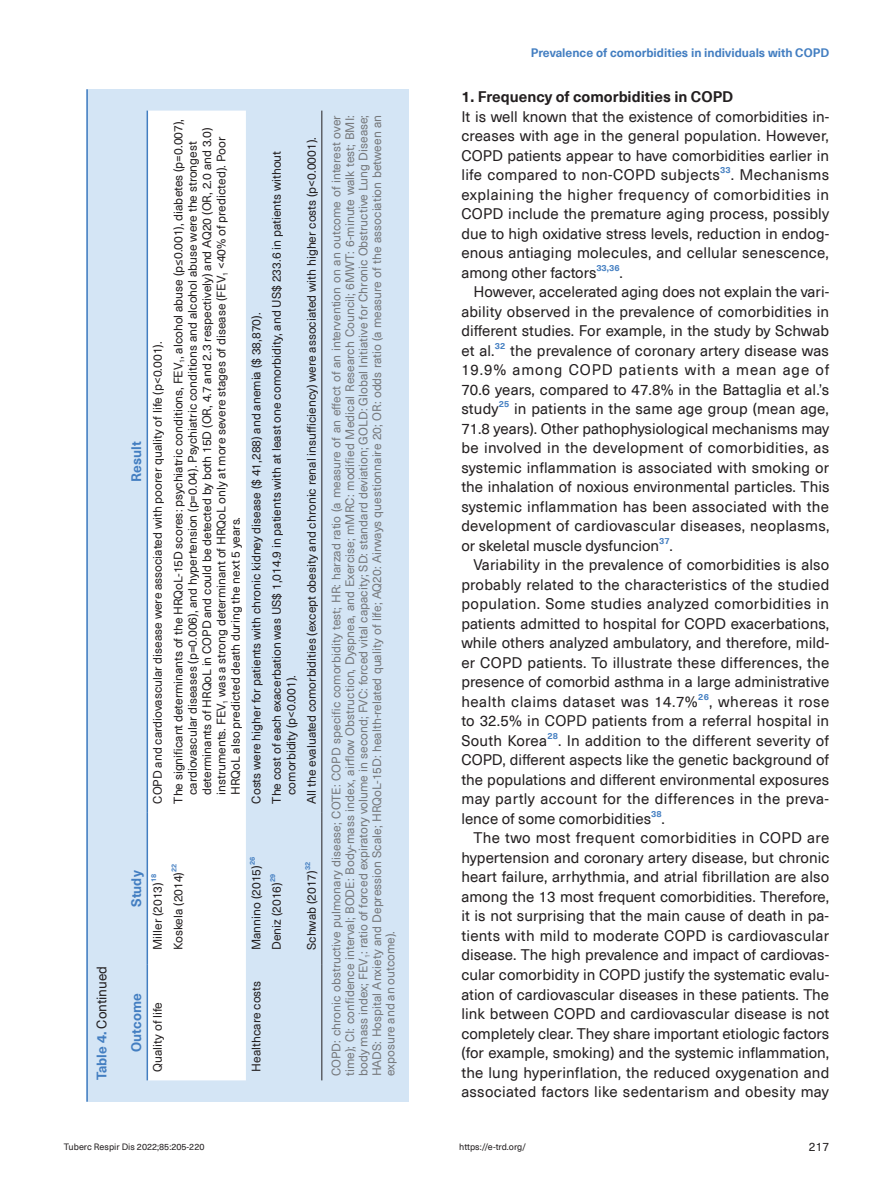
<style>
.page{position:relative;width:893px;height:1191px;background:#fff}
.page>*{position:absolute;margin:0;border:0;box-sizing:border-box;transform-origin:0 0}
.t1{font:15px/19.5px "Neue Haas Unica Pro";letter-spacing:.005em;color:#231f20;text-align:justify}
.t2{font:15px "Neue Haas Unica Pro";letter-spacing:.025em;color:#231f20}
.t3{font:700 15px "Neue Haas Unica Pro";color:#231f20}
.t4{font:15px "Neue Haas Unica Pro";letter-spacing:.03em;color:#231f20}
.t5{font:700 13.5px "Neue Haas Unica Pro";color:#437ec1}
.t6{font:13.5px "Neue Haas Unica Pro";color:#231f20}
.t7{font:12px/14.4px "Neue Haas Unica Pro";color:#231f20}
.t8{font:12px/13.5px "Neue Haas Unica Pro";color:#76787b;text-align:justify}
.t9{font:700 12px "Neue Haas Unica Pro";color:#437ec1}
.t10{font:9px "Neue Haas Unica Pro";color:#231f20}
.t11{font:700 8.7px "Neue Haas Unica Pro";letter-spacing:.01em;color:#437ec1}
.t12{font:700 7.05px "Neue Haas Unica Pro";color:#437ec1}
.s1{font-weight:700;color:#437ec1}
</style>
<div class="page">
<div style="left:86px;top:89px;width:323px;height:1012px;background:#d4e5f5"></div>
<hr style="left:86px;top:89px;width:2px;height:1012px;background:#437ec1">
<div style="left:148px;top:111px;width:98px;height:969px;background:#fff"></div>
<hr style="left:322px;top:964px;width:1px;height:116px;background:#231f20">
<hr style="left:322px;top:813px;width:1px;height:151px;background:#231f20">
<hr style="left:322px;top:111px;width:1px;height:702px;background:#231f20">
<hr style="left:147px;top:964px;width:1px;height:116px;background:#437ec1">
<hr style="left:147px;top:813px;width:1px;height:151px;background:#437ec1">
<hr style="left:147px;top:111px;width:1px;height:702px;background:#437ec1">
<p class="t6" style="left:93px;top:1080px;width:116px;rotate:-90deg"><span class="s1">Table 4.</span> Continued</p>
<p class="t5" style="left:128px;top:482px;width:42px;rotate:-90deg">Result</p>
<p class="t7" style="left:151px;top:803px;width:463px;rotate:-90deg">COPD and cardiovascular disease were associated with poorer quality of life (p&lt;0.001).</p>
<p class="t7" style="left:171px;top:795px;width:677px;text-indent:-8px;rotate:-90deg">The significant determinants of the HRQoL-15D scores: psychiatric conditions, FEV<sub>1</sub>, alcohol abuse (p≤0.001), diabetes (p=0.007), cardiovascular diseases (p=0.006), and hypertension (p=0.04). Psychiatric conditions and alcohol abuse were the strongest determinants of HRQoL in COPD and could be detected by both 15D (OR, 4.7 and 2.3 respectively) and AQ20 (OR, 2.0 and 3.0) instruments. FEV<sub>1</sub> was a strong determinant of HRQoL only at more severe stages of disease (FEV<sub>1</sub> &lt;40% of predicted). Poor HRQoL also predicted death during the next 5 years.</p>
<p class="t7" style="left:249px;top:803px;width:492px;rotate:-90deg">Costs were higher for patients with chronic kidney disease ($ 41,288) and anemia ($ 38,870).</p>
<p class="t7" style="left:270px;top:795px;width:645px;text-indent:-9px;rotate:-90deg">The cost of each exacerbation was US$ 1,014.9 in patients with at least one comorbidity, and US$ 233.6 in patients without comorbidity (p&lt;0.001).</p>
<p class="t7" style="left:305px;top:803px;width:668px;rotate:-90deg">All the evaluated comorbidities (except obesity and chronic renal insufficiency) were associated with higher costs (p&lt;0.0001).</p>
<p class="t5" style="left:128px;top:907px;width:38px;rotate:-90deg">Study</p>
<p class="t12" style="left:149px;top:882px;width:10px;rotate:-90deg">18</p>
<p class="t7" style="left:151px;top:950px;width:69px;rotate:-90deg">Miller (2013)</p>
<p class="t12" style="left:170px;top:872px;width:10px;rotate:-90deg">22</p>
<p class="t7" style="left:171px;top:950px;width:80px;rotate:-90deg">Koskela (2014)</p>
<p class="t5" style="left:128px;top:1051px;width:60px;rotate:-90deg">Outcome</p>
<p class="t7" style="left:151px;top:1071px;width:71px;rotate:-90deg">Quality of life</p>
<p class="t12" style="left:248px;top:865px;width:10px;rotate:-90deg">26</p>
<p class="t7" style="left:249px;top:950px;width:86px;rotate:-90deg">Mannino (2015)</p>
<p class="t12" style="left:268px;top:882px;width:10px;rotate:-90deg">29</p>
<p class="t7" style="left:270px;top:950px;width:69px;rotate:-90deg">Deniz (2016)</p>
<p class="t7" style="left:249px;top:1071px;width:92px;rotate:-90deg">Healthcare costs</p>
<p class="t12" style="left:303px;top:870px;width:10px;rotate:-90deg">32</p>
<p class="t7" style="left:305px;top:950px;width:81px;rotate:-90deg">Schwab (2017)</p>
<p class="t8" style="left:330px;top:1076px;width:962px;rotate:-90deg">COPD: chronic obstructive pulmonary disease; COTE: COPD specific comorbidity test; HR: harzad ratio (a measure of an effect of an intervention on an outcome of interest over time); CI: confidence interval; BODE: Body-mass index, airflow Obstruction, Dyspnea, and Exercise; mMRC: modified Medical Research Council; 6MWT: 6-minute walk test; BMI: body mass index; FEV<sub>1</sub>: ratio of forced expiratory volume in second; FVC: forced vital capacity; SD: standard deviation; GOLD: Global Initiative for Chronic Obstructive Lung Disease; HADS: Hospital Anxiety and Depression Scale; HRQoL-15D: health-related quality of life; AQ20: Airways questionnaire 20; OR: odds ratio (a measure of the association between an exposure and an outcome).</p>
<p class="t9" style="left:531px;top:45px;width:300px">Prevalence of comorbidities in individuals with COPD</p>
<p class="t3" style="left:461px;top:88px;width:273px">1. Frequency of comorbidities in COPD</p>
<p class="t1" style="left:461px;top:107px;width:369px">It is well known that the existence of comorbidities in&shy;creases with age in the general population. However, COPD patients appear to have comorbidities earlier in life compared to non-COPD subjects</p>
<p class="t11" style="left:720px;top:165px;width:12px">33</p>
<p class="t1" style="left:461px;top:165px;width:369px;text-indent:269px">. Mechanisms explaining the higher frequency of comorbidities in COPD include the premature aging process, possibly due to high oxidative stress levels, reduction in endog&shy;enous antiaging molecules, and cellular senescence, among other factors</p>
<p class="t11" style="left:596px;top:262px;width:25px">33,36</p>
<p class="t1" style="left:620px;top:263px;width:5px">.</p>
<p class="t1" style="left:473px;top:282px;width:357px">However, accelerated aging does not explain the vari-</p>
<p class="t1" style="left:461px;top:302px;width:369px">ability observed in the prevalence of comorbidities in</p>
<p class="t1" style="left:461px;top:321px;width:369px">different studies. For example, in the study by Schwab</p>
<p class="t1" style="left:461px;top:341px;width:35px">et al.</p>
<p class="t11" style="left:495px;top:340px;width:12px">32</p>
<p class="t1" style="left:461px;top:341px;width:369px;text-indent:49px">the prevalence of coronary artery disease was 19.9% among COPD patients with a mean age of 70.6 years, compared to 47.8% in the Battaglia et al.’s study</p>
<p class="t11" style="left:499px;top:399px;width:12px">25</p>
<p class="t1" style="left:461px;top:399px;width:370px;text-indent:53px">in patients in the same age group (mean age, 71.8 years). Other pathophysiological mechanisms may be involved in the development of comorbidities, as systemic inflammation is associated with smoking or the inhalation of noxious environmental particles. This systemic inflammation has been associated with the development of cardiovascular diseases, neoplasms, or skeletal muscle dysfuncion</p>
<p class="t11" style="left:659px;top:535px;width:12px">37</p>
<p class="t1" style="left:670px;top:536px;width:5px">.</p>
<p class="t1" style="left:473px;top:555px;width:358px">Variability in the prevalence of comorbidities is also</p>
<p class="t1" style="left:461px;top:575px;width:369px">probably related to the characteristics of the studied</p>
<p class="t2" style="left:461px;top:595px;width:369px">population. Some studies analyzed comorbidities in</p>
<p class="t1" style="left:461px;top:614px;width:369px">patients admitted to hospital for COPD exacerbations,</p>
<p class="t1" style="left:461px;top:633px;width:369px">while others analyzed ambulatory, and therefore, mild-</p>
<p class="t1" style="left:461px;top:653px;width:369px">er COPD patients. To illustrate these differences, the</p>
<p class="t1" style="left:461px;top:672px;width:369px">presence of comorbid asthma in a large administrative</p>
<p class="t4" style="left:461px;top:692px;width:238px">health claims dataset was 14.7%</p>
<p class="t11" style="left:698px;top:691px;width:12px">26</p>
<p class="t1" style="left:461px;top:692px;width:369px;text-indent:248px">, whereas it rose to 32.5% in COPD patients from a referral hospital in South Korea</p>
<p class="t11" style="left:547px;top:730px;width:12px">28</p>
<p class="t1" style="left:461px;top:731px;width:369px;text-indent:97px">. In addition to the different severity of COPD, different aspects like the genetic background of the populations and different environmental exposures may partly account for the differences in the preva&shy;lence of some comorbidities</p>
<p class="t11" style="left:651px;top:808px;width:12px">38</p>
<p class="t1" style="left:662px;top:809px;width:5px">.</p>
<p class="t1" style="left:473px;top:828px;width:357px">The two most frequent comorbidities in COPD are</p>
<p class="t1" style="left:461px;top:848px;width:370px">hypertension and coronary artery disease, but chronic</p>
<p class="t1" style="left:461px;top:867px;width:369px">heart failure, arrhythmia, and atrial fibrillation are also</p>
<p class="t1" style="left:461px;top:887px;width:369px">among the 13 most frequent comorbidities. Therefore,</p>
<p class="t1" style="left:461px;top:906px;width:369px">it is not surprising that the main cause of death in pa-</p>
<p class="t1" style="left:461px;top:926px;width:369px">tients with mild to moderate COPD is cardiovascular</p>
<p class="t1" style="left:461px;top:945px;width:369px">disease. The high prevalence and impact of cardiovas-</p>
<p class="t1" style="left:461px;top:965px;width:369px">cular comorbidity in COPD justify the systematic evalu-</p>
<p class="t1" style="left:461px;top:984px;width:369px">ation of cardiovascular diseases in these patients. The</p>
<p class="t1" style="left:461px;top:1004px;width:369px">link between COPD and cardiovascular disease is not</p>
<p class="t1" style="left:461px;top:1023px;width:369px">completely clear. They share important etiologic factors</p>
<p class="t1" style="left:461px;top:1043px;width:369px">(for example, smoking) and the systemic inflammation,</p>
<p class="t1" style="left:461px;top:1062px;width:370px">the lung hyperinflation, the reduced oxygenation and</p>
<p class="t1" style="left:461px;top:1082px;width:369px">associated factors like sedentarism and obesity may</p>
<p class="t10" style="left:64px;top:1141px;width:142px">Tuberc Respir Dis 2022;85:205-220</p>
<p class="t10" style="left:459px;top:1141px;width:69px">https://e-trd.org/</p>
<p class="t7" style="left:809px;top:1139px;width:22px">217</p>
</div>
